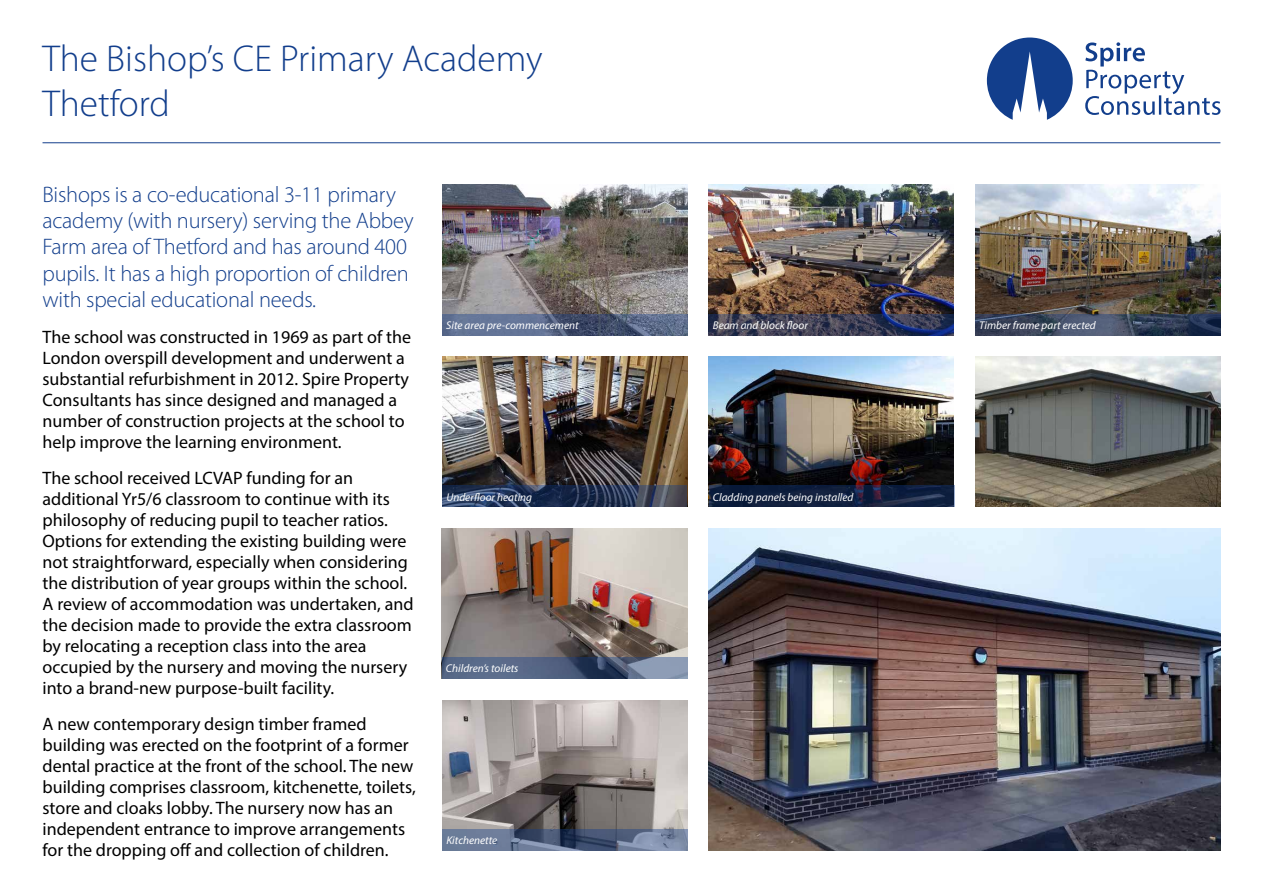
<style>
.page{position:relative;width:1263px;height:893px;background:#fff}
.page>*{position:absolute;margin:0;border:0;box-sizing:border-box;transform-origin:0 0}
.t1{font:300 37.5px/45px "Myriad Pro";color:#123e8c}
.t2{font:300 22.5px/26.2px "Myriad Pro";letter-spacing:-.01em;color:#123e8c}
.t3{font:18px/21px "Myriad Pro";color:#000}
.t4{font:italic 11.25px "Myriad Pro";color:#fff}
</style>
<div class="page">
<svg style="left:987px;top:38px;width:86px;height:82px"></svg>
<svg style="left:1085px;top:42px;width:135px;height:73px"></svg>
<hr style="left:43px;top:142px;width:1177px;height:1px;background:#123e8c">
<img style="left:709px;top:185px;width:245px;height:129px">
<img style="left:975px;top:185px;width:245px;height:129px">
<img style="left:442px;top:185px;width:245px;height:129px">
<svg style="left:442px;top:314px;width:245px;height:21px;background:#576585"></svg>
<svg style="left:975px;top:314px;width:245px;height:21px;background:#38455d"></svg>
<svg style="left:709px;top:314px;width:245px;height:21px;background:#3a3e58"></svg>
<img style="left:709px;top:528px;width:511px;height:322px">
<img style="left:442px;top:357px;width:245px;height:129px">
<img style="left:709px;top:357px;width:245px;height:129px">
<svg style="left:442px;top:486px;width:245px;height:21px;background:#2e3d5a"></svg>
<svg style="left:709px;top:486px;width:245px;height:21px;background:#11203f"></svg>
<img style="left:442px;top:528px;width:245px;height:129px">
<svg style="left:442px;top:657px;width:245px;height:21px;background:#586885"></svg>
<img style="left:442px;top:700px;width:245px;height:129px">
<img style="left:975px;top:357px;width:245px;height:150px">
<svg style="left:442px;top:829px;width:246px;height:21px;background:#5e6d8a"></svg>
<h1 class="t1" style="left:43px;top:35px;width:502px">The Bishop’s CE Primary Academy<br>Thetford</h1>
<p class="t2" style="left:43px;top:181px;width:373px">Bishops is a co-educational 3-11 primary academy (with nursery) serving the Abbey Farm area of Thetford and has around 400 pupils. It has a high proportion of children with special educational needs.</p>
<p class="t3" style="left:43px;top:326px;width:370px">The school was constructed in 1969 as part of the London overspill development and underwent a substantial refurbishment in 2012. Spire Property Consultants has since designed and managed a number of construction projects at the school to help improve the learning environment.</p>
<p class="t3" style="left:43px;top:467px;width:373px">The school received LCVAP funding for an additional Yr5/6 classroom to continue with its philosophy of reducing pupil to teacher ratios.<br>Options for extending the existing building were not straightforward, especially when considering the distribution of year groups within the school.<br>A review of accommodation was undertaken, and the decision made to provide the extra classroom by relocating a reception class into the area occupied by the nursery and moving the nursery into a brand-new purpose-built facility.</p>
<p class="t3" style="left:43px;top:713px;width:375px">A new contemporary design timber framed building was erected on the footprint of a former dental practice at the front of the school. The new building comprises classroom, kitchenette, toilets, store and cloaks lobby. The nursery now has an independent entrance to improve arrangements for the dropping off and collection of children.</p>
<p class="t4" style="left:446px;top:318px;width:134px">Site area pre-commencement</p>
<p class="t4" style="left:713px;top:318px;width:97px">Beam and block floor</p>
<p class="t4" style="left:979px;top:318px;width:118px">Timber frame part erected</p>
<p class="t4" style="left:446px;top:490px;width:87px">Underfloor heating</p>
<p class="t4" style="left:713px;top:490px;width:142px">Cladding panels being installed</p>
<p class="t4" style="left:446px;top:661px;width:74px">Children’s toilets</p>
<p class="t4" style="left:446px;top:833px;width:53px">Kitchenette</p>
</div>
